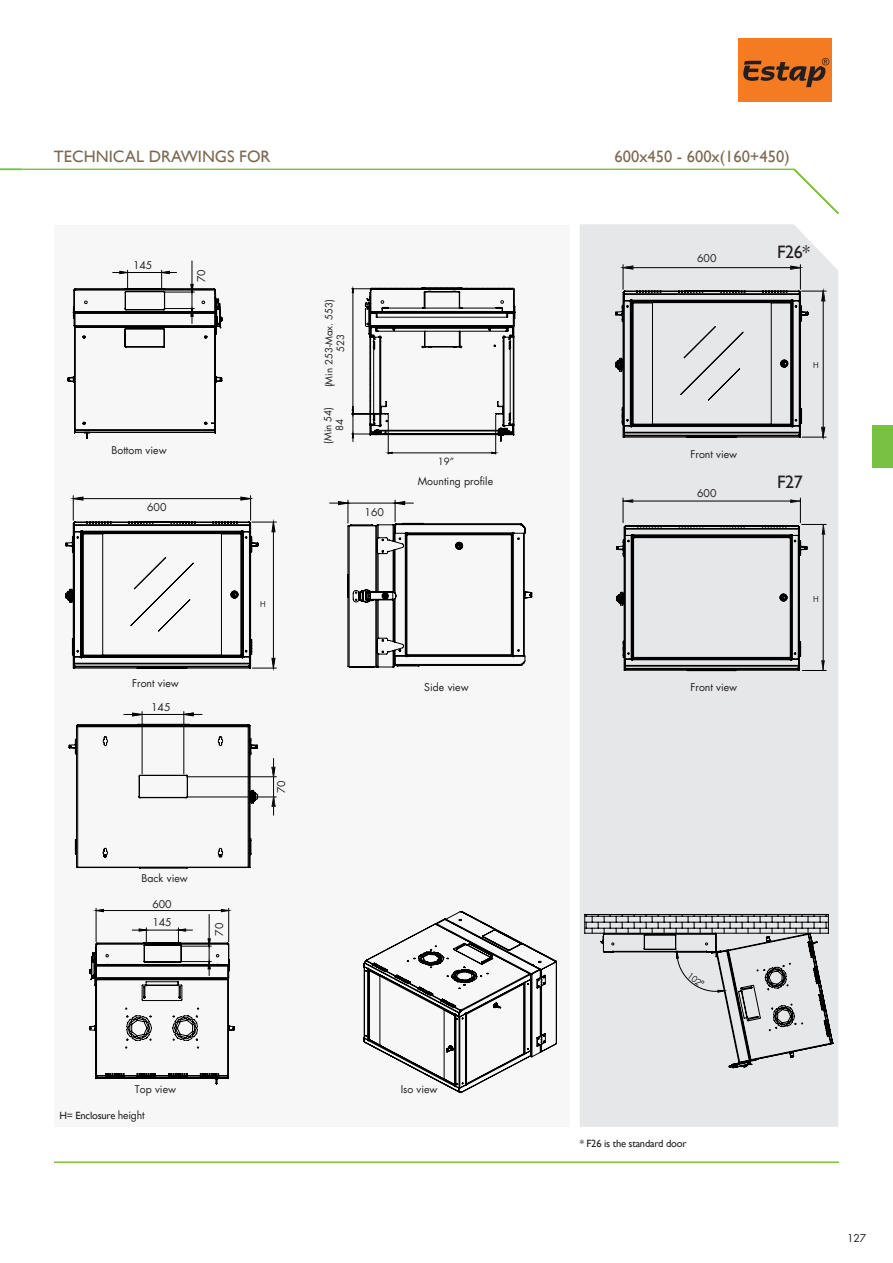
<style>
.page{position:relative;width:893px;height:1263px;background:#fff}
.page>*{position:absolute;margin:0;border:0;box-sizing:border-box;transform-origin:0 0}
.t1{font:18px "Gill Sans";letter-spacing:-.02em;color:#231f20}
.t2{font:16.5px "Gill Sans";color:#7c6954}
.t3{font:10.5px/18.1px "Futura";color:#231f20}
.t4{font:10.5px "Gill Sans";letter-spacing:-.02em;color:#231f20}
.t5{font:9.75px/11.7px "Futura";color:#231f20;text-align:center}
.t6{font:8.7px "Century Gothic";color:#000}
.t7{font:7.8px "Futura";color:#231f20}
.s1{font-family:"Futura"}
</style>
<div class="page">
<hr style="left:0;top:169px;width:794px;height:1px;background:#79c142">
<svg style="left:792px;top:168px;width:47px;height:46px"></svg>
<div style="left:872px;top:425px;width:21px;height:43px;background:#79c142"></div>
<div style="left:738px;top:39px;width:93px;height:63px;background:#f47b21"></div>
<svg style="left:743px;top:58px;width:86px;height:29px"></svg>
<svg style="left:0;top:168px;width:23px;height:3px"></svg>
<hr style="left:54px;top:1161px;width:785px;height:2px;background:#79c142">
<div style="left:54px;top:225px;width:516px;height:901px;background:#f7f7f8"></div>
<div style="left:580px;top:224px;width:258px;height:903px;background:#e6e7e9"></div>
<hr style="left:184px;top:711px;width:1px;height:63px;background:#000">
<hr style="left:142px;top:711px;width:1px;height:63px;background:#000">
<svg style="left:69px;top:712px;width:207px;height:156px"></svg>
<svg style="left:330px;top:500px;width:202px;height:168px"></svg>
<hr style="left:228px;top:908px;width:1px;height:34px;background:#000">
<hr style="left:96px;top:908px;width:1px;height:34px;background:#000">
<svg style="left:89px;top:909px;width:146px;height:175px"></svg>
<hr style="left:192px;top:261px;width:1px;height:31px;background:#000">
<svg style="left:67px;top:270px;width:156px;height:169px"></svg>
<svg style="left:352px;top:287px;width:163px;height:167px"></svg>
<svg style="left:65px;top:496px;width:211px;height:173px"></svg>
<svg style="left:584px;top:914px;width:250px;height:154px;background:#cacbcd"></svg>
<svg style="left:615px;top:265px;width:211px;height:173px;background:#c3c3c5"></svg>
<svg style="left:616px;top:498px;width:210px;height:173px;background:#c5c6c8"></svg>
<svg style="left:363px;top:911px;width:194px;height:182px"></svg>
<h2 class="t2" style="left:54px;top:149px;width:218px">TECHNICAL DRAWINGS FOR</h2>
<h2 class="t2" style="left:615px;top:149px;width:177px">600x450 - 600x(160+450)</h2>
<p class="t3" style="left:133px;top:257px;width:21px">145</p>
<p class="t3" style="left:193px;top:282px;width:14px;rotate:-90deg">70</p>
<p class="t3" style="left:112px;top:442px;width:57px">Bottom view</p>
<p class="t3" style="left:147px;top:499px;width:21px">600</p>
<p class="t3" style="left:132px;top:675px;width:48px">Front view</p>
<p class="t3" style="left:151px;top:699px;width:21px">145</p>
<p class="t3" style="left:142px;top:870px;width:48px">Back view</p>
<p class="t3" style="left:152px;top:896px;width:21px">600<br>145</p>
<p class="t3" style="left:211px;top:935px;width:14px;rotate:-90deg">70</p>
<p class="t7" style="left:260px;top:600px;width:7px">H</p>
<p class="t3" style="left:273px;top:793px;width:14px;rotate:-90deg">70</p>
<p class="t5" style="left:324px;top:387px;width:90px;rotate:-90deg">(Min 253-Max. 553)<br>523</p>
<p class="t5" style="left:323px;top:444px;width:39px;rotate:-90deg">(Min 54)<br>84</p>
<p class="t3" style="left:364px;top:504px;width:21px">160</p>
<p class="t5" style="left:438px;top:456px;width:18px">19”</p>
<p class="t3" style="left:418px;top:472px;width:77px">Mounting profile</p>
<p class="t3" style="left:424px;top:679px;width:46px">Side view</p>
<p class="t3" style="left:697px;top:250px;width:21px">600</p>
<p class="t3" style="left:690px;top:446px;width:48px">Front view</p>
<p class="t3" style="left:697px;top:485px;width:21px">600</p>
<p class="t3" style="left:690px;top:679px;width:48px">Front view</p>
<h1 class="t1" style="left:777px;top:245px;width:34px">F26*</h1>
<p class="t7" style="left:813px;top:361px;width:7px">H</p>
<h1 class="t1" style="left:777px;top:474px;width:27px">F27</h1>
<p class="t7" style="left:813px;top:596px;width:7px">H</p>
<p class="t6" style="left:691px;top:970px;width:20px;rotate:36deg">102°</p>
<p class="t3" style="left:135px;top:1081px;width:43px">Top view</p>
<p class="t3" style="left:401px;top:1081px;width:38px">Iso view</p>
<p class="t4" style="left:59px;top:1111px;width:87px">H= Enclosure <span class="s1">height</span></p>
<p class="t4" style="left:580px;top:1139px;width:108px">* F26 is the standard door</p>
<p class="t3" style="left:847px;top:1229px;width:21px">127</p>
</div>
